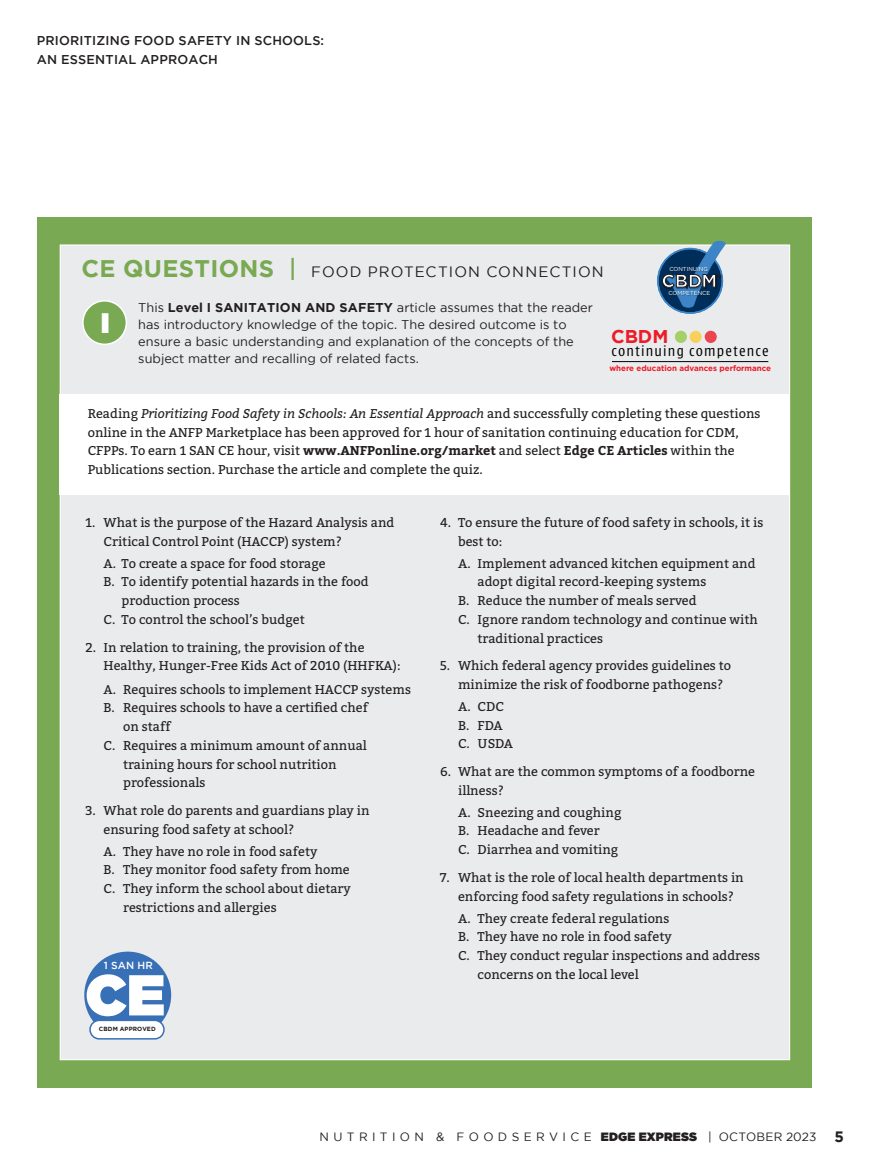
<style>
.page{position:relative;width:878px;height:1175px;background:#fff}
.page>*{position:absolute;margin:0;border:0;box-sizing:border-box;transform-origin:0 0}
.Body_Bullet{font:57.45px "Gotham Ultra";color:#fff}
.Body_Bullet-2{font:28.2px "Gotham Ultra";color:#fff}
.t1{font:700 18.45px "Gotham";color:#ed1c29}
.t2{font:300 15.75px "Urbana";letter-spacing:.075em;color:#000}
.t3{font:15px "Gotham";letter-spacing:.075em;color:#231f20}
.CE_Questions{font:12.75px/18.8px "Bitter";color:#231f20}
.Body_Type{font:12.75px/18.8px "Bitter";color:#231f20}
.t4{font:12.75px/17.2px "Gotham";color:#231f20}
.Body_first_paragraph{font:500 12.75px/18.8px "Gotham";letter-spacing:.015em;color:#231f20}
.t5{font:12px "Gotham";letter-spacing:.365em;color:#231f20}
.t6{font:500 10.35px "Gotham";color:#fff}
.t7{font:700 8.1px "Gotham";color:#ed1c29}
.t8{font:700 6px "Gotham";letter-spacing:.015em;color:#231f20}
.t9{font:5.7px "Gotham";color:#fff}
.s1{font-weight:700;font-size:24px;color:#7aa953}
.s2{font-weight:500;font-size:24px;color:#7aa953}
.s3{font-weight:700}
.s4{font-style:italic}
.s5{font-family:"Gotham Ultra"}
.s6{font-weight:700;font-size:15px}
</style>
<div class="page">
<div style="left:38px;top:217px;width:773px;height:870px;background:#7aa953"></div>
<div style="left:60px;top:245px;width:729px;height:814px;background:#eaebec"></div>
<hr style="left:612px;top:361px;width:156px;height:1px;background:#000">
<svg style="left:689px;top:331px;width:12px;height:12px"></svg>
<div style="left:675px;top:331px;width:12px;height:12px;background:#a5cf68;border-radius:50%"></div>
<svg style="left:704px;top:331px;width:12px;height:12px"></svg>
<div style="left:60px;top:394px;width:730px;height:101px;background:#fff"></div>
<div style="left:83px;top:301px;width:43px;height:43px;background:#7aa953;border-radius:50%"></div>
<div style="left:82px;top:300px;width:45px;height:45px;border:2px solid #fff;border-radius:50%"></div>
<svg style="left:658px;top:249px;width:64px;height:64px"></svg>
<div style="left:657px;top:248px;width:66px;height:66px;border:2px solid #3d85c6;border-radius:50%"></div>
<img style="left:661px;top:274px;width:1px;height:15px">
<svg style="left:662px;top:240px;width:64px;height:69px"></svg>
<img style="left:667px;top:290px;width:45px;height:8px">
<img style="left:666px;top:266px;width:46px;height:9px">
<div style="left:84px;top:951px;width:87px;height:87px;background:#3870b8;border-radius:50%"></div>
<div style="left:90px;top:1020px;width:74px;height:18px;background:#fff;border-radius:9px"></div>
<div style="left:89px;top:1019px;width:76px;height:20px;border:2px solid #3870b8;border-radius:9px"></div>
<p class="Body_first_paragraph" style="left:37px;top:31px;width:289px">PRIORITIZING FOOD SAFETY IN SCHOOLS:<br>AN ESSENTIAL APPROACH</p>
<p class="t3" style="left:81px;top:263px;width:524px"><span class="s1">CE QUESTIONS</span> <span class="s2">|</span> FOOD PROTECTION CONNECTION</p>
<p class="t9" style="left:669px;top:266px;width:40px">CONTINUING</p>
<p class="t9" style="left:668px;top:289px;width:43px">COMPETENCE</p>
<p class="Body_Bullet-2" style="left:101px;top:307px;width:10px">I</p>
<p class="t4" style="left:138px;top:298px;width:456px">This <span class="s3">Level I SANITATION AND SAFETY</span> article assumes that the reader has introductory knowledge of the topic. The desired outcome is to ensure a basic understanding and explanation of the concepts of the subject matter and recalling of related facts.</p>
<p class="t1" style="left:611px;top:326px;width:59px">CBDM</p>
<p class="t7" style="left:609px;top:364px;width:163px">where education advances performance</p>
<p class="t2" style="left:611px;top:343px;width:159px">continuing competence</p>
<p class="Body_Type" style="left:88px;top:404px;width:674px">Reading <span class="s4">Prioritizing Food Safety in Schools: An Essential Approach</span> and successfully completing these questions online in the ANFP Marketplace has been approved for 1 hour of sanitation continuing education for CDM, CFPPs. To earn 1 SAN CE hour, visit <span class="s3">www.ANFPonline.org/market</span> and select <span class="s3">Edge CE Articles</span> within the Publications section. Purchase the article and complete the quiz.</p>
<p class="Body_Type" style="left:104px;top:513px;width:292px;text-indent:-18px">1. What is the purpose of the Hazard Analysis and<br>Critical Control Point (HACCP) system?</p>
<p class="Body_Type" style="left:104px;top:554px;width:223px">A. To create a space for food storage</p>
<p class="Body_Type" style="left:122px;top:572px;width:248px;text-indent:-18px">B. To identify potential hazards in the food production process</p>
<p class="Body_Type" style="left:104px;top:610px;width:202px">C. To control the school’s budget</p>
<p class="CE_Questions" style="left:104px;top:638px;width:298px;text-indent:-18px">2. In relation to training, the provision of the<br>Healthy, Hunger-Free Kids Act of 2010 (HHFKA):</p>
<p class="CE_Questions" style="left:104px;top:680px;width:309px">A. Requires schools to implement HACCP systems</p>
<p class="CE_Questions" style="left:123px;top:698px;width:246px;text-indent:-19px">B. Requires schools to have a certified chef on staff</p>
<p class="CE_Questions" style="left:123px;top:736px;width:245px;text-indent:-19px">C. Requires a minimum amount of annual training hours for school nutrition professionals</p>
<p class="CE_Questions" style="left:104px;top:801px;width:267px;text-indent:-18px">3. What role do parents and guardians play in ensuring food safety at school?</p>
<p class="CE_Questions" style="left:104px;top:842px;width:215px">A. They have no role in food safety</p>
<p class="CE_Questions" style="left:104px;top:860px;width:247px">B. They monitor food safety from home</p>
<p class="CE_Questions" style="left:123px;top:879px;width:229px;text-indent:-19px">C. They inform the school about dietary restrictions and allergies</p>
<p class="CE_Questions" style="left:458px;top:513px;width:307px;text-indent:-18px">4. To ensure the future of food safety in schools, it is best to:</p>
<p class="CE_Questions" style="left:477px;top:554px;width:279px;text-indent:-19px">A. Implement advanced kitchen equipment and adopt digital record-keeping systems</p>
<p class="CE_Questions" style="left:458px;top:591px;width:240px">B. Reduce the number of meals served</p>
<p class="CE_Questions" style="left:477px;top:610px;width:282px;text-indent:-19px">C. Ignore random technology and continue with traditional practices</p>
<p class="CE_Questions" style="left:458px;top:656px;width:274px;text-indent:-18px">5. Which federal agency provides guidelines to minimize the risk of foodborne pathogens?</p>
<p class="CE_Questions" style="left:458px;top:697px;width:47px">A. CDC</p>
<p class="CE_Questions" style="left:458px;top:716px;width:46px">B. FDA</p>
<p class="CE_Questions" style="left:458px;top:734px;width:57px">C. USDA</p>
<p class="CE_Questions" style="left:458px;top:762px;width:298px;text-indent:-18px">6. What are the common symptoms of a foodborne illness?</p>
<p class="CE_Questions" style="left:458px;top:803px;width:165px">A. Sneezing and coughing</p>
<p class="CE_Questions" style="left:458px;top:821px;width:143px">B. Headache and fever</p>
<p class="CE_Questions" style="left:458px;top:840px;width:162px">C. Diarrhea and vomiting</p>
<p class="CE_Questions" style="left:458px;top:868px;width:287px;text-indent:-18px">7. What is the role of local health departments in enforcing food safety regulations in schools?</p>
<p class="CE_Questions" style="left:458px;top:908px;width:213px">A. They create federal regulations</p>
<p class="CE_Questions" style="left:458px;top:927px;width:215px">B. They have no role in food safety</p>
<p class="CE_Questions" style="left:477px;top:946px;width:284px;text-indent:-19px">C. They conduct regular inspections and address concerns on the local level</p>
<p class="t6" style="left:104px;top:959px;width:51px">1 SAN HR</p>
<p class="Body_Bullet" style="left:85px;top:961px;width:81px">CE</p>
<p class="t8" style="left:99px;top:1025px;width:58px">CBDM APPROVED</p>
<p class="t5" style="left:319px;top:1129px;width:525px">NUTRITION &amp; FOODSERVICE <span class="s5">EDGE EXPRESS</span> | OCTOBER 2023 <span class="s6">5</span></p>
</div>
